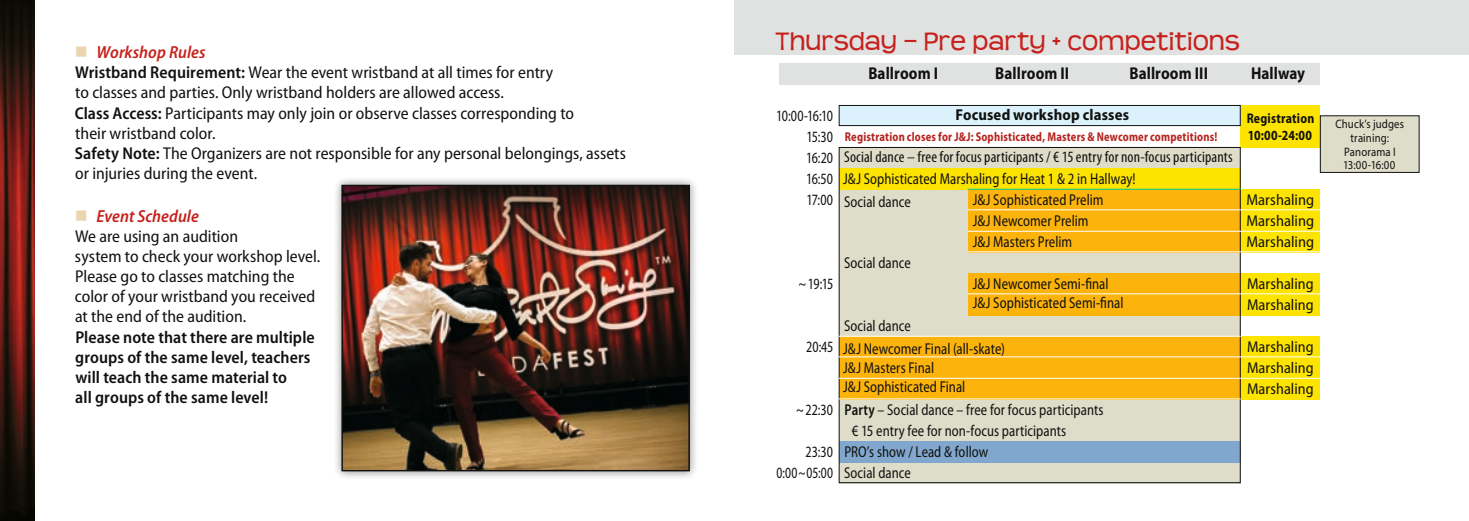
<style>
.page{position:relative;width:1469px;height:521px;background:#fff}
.page>*{position:absolute;margin:0;border:0;box-sizing:border-box;transform-origin:0 0}
.t1{font:28px "Teen";color:#c6211c}
.t2{font:italic 600 semi-condensed 17.5px "Myriad Pro";letter-spacing:.005em;color:#c6211c}
.t3{font:semi-condensed 17.15px/20.1px "Myriad Pro";color:#11110f}
.t4{font:600 semi-condensed 17.15px/20.1px "Myriad Pro";letter-spacing:.005em;color:#11110f}
.t5{font:700 17.15px "Myriad Pro";letter-spacing:.005em;color:#11110f;scale:.88 1}
.t6{font:semi-condensed 15.75px/22.8px "Myriad Pro";color:#11110f;scale:.88 1}
.t7{font:semi-condensed 15.75px/21px "Myriad Pro";color:#11110f;text-align:justify}
.t8{font:condensed 15.75px "Myriad Pro";letter-spacing:.01em;color:#11110f}
.t9{font:semi-condensed 15.75px/21px "Myriad Pro";color:#11110f;text-align:justify;scale:.83 1}
.t10{font:700 semi-condensed 15.75px "Myriad Pro";letter-spacing:.01em;color:#11110f}
.t11{font:700 semi-condensed 14px/17.5px "Myriad Pro";letter-spacing:.015em;color:#11110f;scale:.91 1}
.t12{font:700 semi-condensed 12.78px "Myriad Pro";letter-spacing:.02em;color:#b5231e;scale:.88 1}
.t13{font:12.25px/13.8px "Myriad Pro";letter-spacing:.01em;color:#11110f;text-align:center;scale:.88 1}
.s1{color:#ebd5af}
.s2{font-weight:600}
</style>
<div class="page">
<div style="left:838px;top:147px;width:402px;height:336px;background:#deddca"></div>
<div style="left:1240px;top:105px;width:80px;height:42px;background:#fde300"></div>
<div style="left:1240px;top:189px;width:80px;height:63px;background:#fde300"></div>
<div style="left:1240px;top:273px;width:80px;height:42px;background:#fde300"></div>
<div style="left:1240px;top:336px;width:80px;height:63px;background:#fde300"></div>
<div style="left:779px;top:63px;width:541px;height:21px;background:#e0e2e2"></div>
<div style="left:967px;top:189px;width:273px;height:63px;background:#fcb30c"></div>
<div style="left:838px;top:336px;width:402px;height:63px;background:#fcb30c"></div>
<div style="left:967px;top:273px;width:273px;height:42px;background:#fcb30c"></div>
<div style="left:838px;top:441px;width:402px;height:21px;background:#82a7cf"></div>
<div style="left:838px;top:168px;width:402px;height:21px;background:#fde300"></div>
<div style="left:734px;top:0;width:734px;height:55px;background:#e0e2e2"></div>
<img style="left:0;top:0;width:35px;height:521px">
<div style="left:333px;top:176px;width:366px;height:304px;background:#11110f;opacity:.51"></div>
<img style="left:343px;top:187px;width:345px;height:282px">
<div style="left:341px;top:185px;width:349px;height:286px;border:1px solid #11110f"></div>
<div style="left:1320px;top:116px;width:99px;height:56px;background:#deddca"></div>
<div style="left:1320px;top:116px;width:99px;height:57px;border:1px solid #11110f"></div>
<div style="left:839px;top:105px;width:401px;height:21px;background:#dbf1fb"></div>
<div style="left:838px;top:105px;width:402px;height:21px;border:1px solid #11110f"></div>
<div style="left:838px;top:147px;width:402px;height:336px;border:1px solid #11110f"></div>
<hr style="left:967px;top:209px;width:353px;height:1px;background:#fff">
<hr style="left:838px;top:356px;width:482px;height:1px;background:#fff">
<hr style="left:967px;top:293px;width:353px;height:1px;background:#fff">
<hr style="left:967px;top:251px;width:353px;height:1px;background:#fff">
<hr style="left:838px;top:398px;width:402px;height:1px;background:#fff">
<hr style="left:967px;top:189px;width:273px;height:1px;background:#00c097">
<hr style="left:838px;top:336px;width:402px;height:1px;background:#fff">
<hr style="left:967px;top:231px;width:353px;height:1px;background:#fff">
<hr style="left:838px;top:378px;width:482px;height:1px;background:#fff">
<p class="t2" style="left:75px;top:43px;width:132px"><span class="s1">■</span> Workshop Rules</p>
<p class="t3" style="left:75px;top:63px;width:553px"><span class="s2">Wristband Requirement:</span> Wear the event wristband at all times for entry<br>to classes and parties. Only wristband holders are allowed access.<br><span class="s2">Class Access:</span> Participants may only join or observe classes corresponding to<br>their wristband color.<br><span class="s2">Safety Note:</span> The Organizers are not responsible for any personal belongings, assets or injuries during the event.</p>
<p class="t2" style="left:75px;top:206px;width:126px"><span class="s1">■</span> Event Schedule</p>
<p class="t3" style="left:75px;top:226px;width:247px">We are using an audition<br>system to check your workshop level.<br>Please go to classes matching the color of your wristband you received at the end of the audition.</p>
<p class="t4" style="left:75px;top:327px;width:241px">Please note that there are multiple groups of the same level, teachers will teach the same material to<br>all groups of the same level!</p>
<h1 class="t1" style="left:775px;top:26px;width:466px">Thursday – Pre party + competitions</h1>
<p class="t9" style="left:806px;top:105px;width:34px;text-indent:-30px">10:00-16:10<br>15:30<br>16:20<br>16:50<br>17:00</p>
<p class="t9" style="left:798px;top:273px;width:44px">~ 19:15</p>
<p class="t9" style="left:806px;top:336px;width:34px">20:45</p>
<p class="t9" style="left:796px;top:399px;width:46px">~22:30</p>
<p class="t9" style="left:776px;top:441px;width:70px;text-align:right">23:30<br>0:00~05:00</p>
<p class="t5" style="left:868px;top:62px;width:81px">Ballroom I</p>
<p class="t5" style="left:995px;top:62px;width:86px">Ballroom II</p>
<p class="t5" style="left:1129px;top:62px;width:91px">Ballroom III</p>
<p class="t5" style="left:1250px;top:62px;width:63px">Hallway</p>
<p class="t10" style="left:955px;top:106px;width:175px">Focused workshop classes</p>
<p class="t11" style="left:1246px;top:109px;width:76px">Registration<br>10:00-24:00</p>
<p class="t12" style="left:844px;top:129px;width:425px">Registration closes for J&amp;J: Sophisticated, Masters &amp; Newcomer competitions!</p>
<p class="t8" style="left:844px;top:148px;width:390px">Social dance – free for focus participants / € 15 entry for non-focus participants</p>
<p class="t6" style="left:843px;top:167px;width:334px">J&amp;J Sophisticated Marshaling for Heat 1 &amp; 2 in Hallway!<br>Social dance</p>
<p class="t6" style="left:972px;top:189px;width:150px;line-height:21px">J&amp;J Sophisticated Prelim<br>J&amp;J Newcomer Prelim<br>J&amp;J Masters Prelim</p>
<p class="t7" style="left:1246px;top:189px;width:69px">Marshaling Marshaling Marshaling</p>
<p class="t7" style="left:1247px;top:273px;width:68px">Marshaling<br>Marshaling</p>
<p class="t7" style="left:1247px;top:336px;width:68px">Marshaling Marshaling Marshaling</p>
<p class="t6" style="left:844px;top:251px;width:77px">Social dance</p>
<p class="t6" style="left:972px;top:274px;width:173px;line-height:19.2px">J&amp;J Newcomer Semi-final<br>J&amp;J Sophisticated Semi-final</p>
<p class="t6" style="left:843px;top:314px;width:185px">Social dance<br>J&amp;J Newcomer Final (all-skate)</p>
<p class="t6" style="left:843px;top:358px;width:140px;line-height:19.2px">J&amp;J Masters Final<br>J&amp;J Sophisticated Final</p>
<p class="t6" style="left:844px;top:398px;width:296px"><span class="s2">Party</span> – Social dance – free for focus participants</p>
<p class="t6" style="left:851px;top:419px;width:245px">€ 15 entry fee for non-focus participants</p>
<p class="t6" style="left:844px;top:440px;width:165px">PRO’s show / Lead &amp; follow</p>
<p class="t6" style="left:844px;top:461px;width:77px">Social dance</p>
<p class="t13" style="left:1335px;top:117px;width:79px">Chuck’s judges training:<br>Panorama I<br>13:00-16:00</p>
</div>
